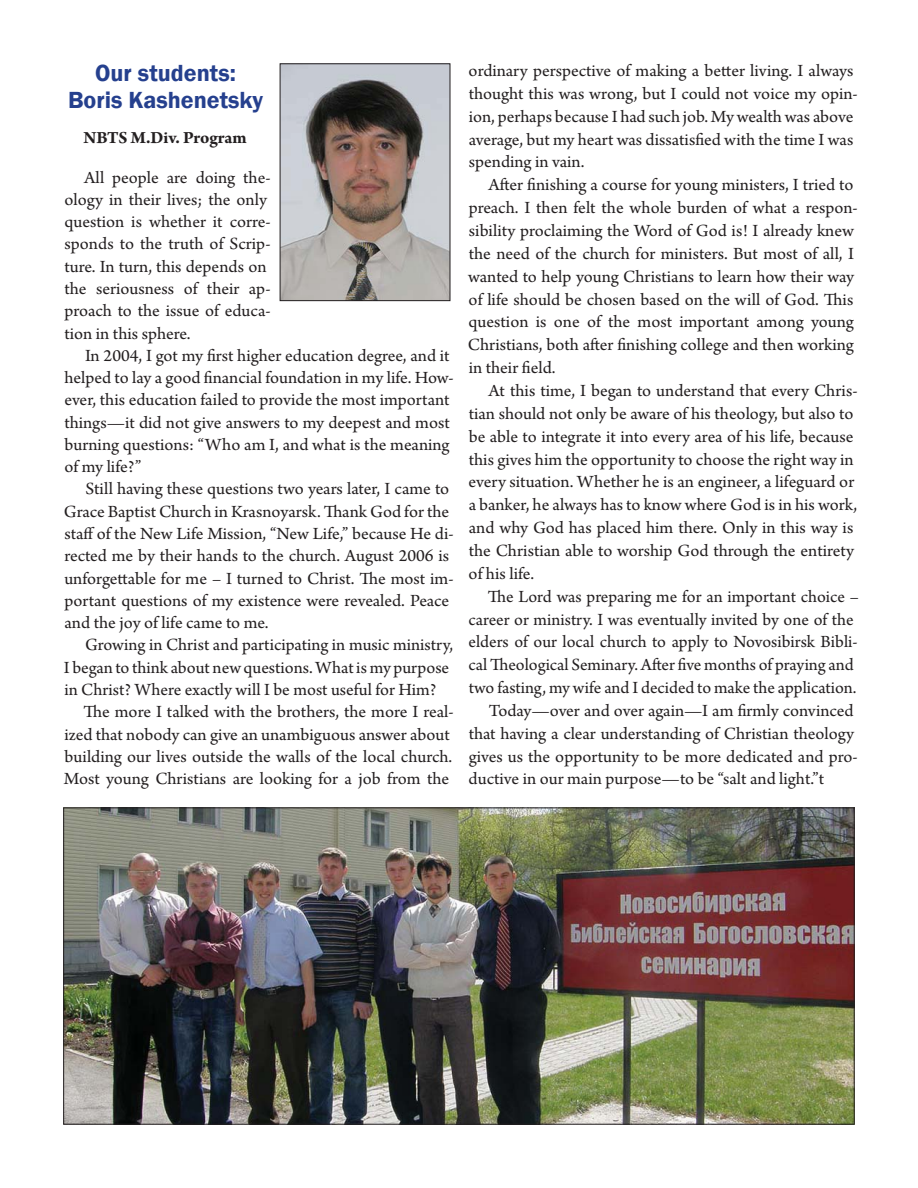
<style>
.page{position:relative;width:918px;height:1188px;background:#fff}
.page>*{position:absolute;margin:0;border:0;box-sizing:border-box;transform-origin:0 0}
.t1{font:600 24px/27.8px "Franklin Gothic";color:#25408e;text-align:center}
.t2{font:18px/22.8px "Arno Pro";color:#231f20}
.t3{font:700 18px "Arno Pro";color:#231f20}
</style>
<div class="page">
<img style="left:282px;top:66px;width:166px;height:233px">
<img style="left:65px;top:810px;width:787px;height:312px">
<h1 class="t1" style="left:68px;top:58px;width:197px">Our students:<br>Boris Kashenetsky</h1>
<p class="t3" style="left:84px;top:131px;width:165px">NBTS M.Div. Program</p>
<p class="t2" style="left:64px;top:168px;width:208px;line-height:22.4px;text-indent:20px">All people are doing the&shy;ology in their lives; the only question is whether it corre&shy;sponds to the truth of Scrip&shy;ture. In turn, this depends on the seriousness of their ap&shy;proach to the issue of educa&shy;tion in this sphere.</p>
<p class="t2" style="left:64px;top:346px;width:391px;line-height:22.4px;text-indent:21px">In 2004, I got my first higher education degree, and it helped to lay a good financial foundation in my life. How&shy;ever, this education failed to provide the most important things—it did not give answers to my deepest and most burning questions: “Who am I, and what is the meaning of my life?”</p>
<p class="t2" style="left:64px;top:480px;width:391px;line-height:22.4px;text-indent:22px">Still having these questions two years later, I came to Grace Baptist Church in Krasnoyarsk. Thank God for the staff of the New Life Mission, “New Life,” because He di&shy;rected me by their hands to the church. August 2006 is unforgettable for me – I turned to Christ. The most im&shy;portant questions of my existence were revealed. Peace and the joy of life came to me.</p>
<p class="t2" style="left:85px;top:635px;width:370px">Growing in Christ and participating in music ministry,</p>
<p class="t2" style="left:64px;top:658px;width:387px">I began to think about new questions. What is my purpose</p>
<p class="t2" style="left:64px;top:680px;width:373px">in Christ? Where exactly will I be most useful for Him?</p>
<p class="t2" style="left:84px;top:702px;width:372px">The more I talked with the brothers, the more I real-</p>
<p class="t2" style="left:64px;top:724px;width:387px">ized that nobody can give an unambiguous answer about</p>
<p class="t2" style="left:65px;top:747px;width:389px">building our lives outside the walls of the local church.</p>
<p class="t2" style="left:64px;top:769px;width:387px">Most young Christians are looking for a job from the</p>
<p class="t2" style="left:469px;top:61px;width:391px">ordinary perspective of making a better living. I always thought this was wrong, but I could not voice my opin&shy;ion, perhaps because I had such job. My wealth was above average, but my heart was dissatisfied with the time I was spending in vain.</p>
<p class="t2" style="left:468px;top:175px;width:391px;text-indent:20px">After finishing a course for young ministers, I tried to preach. I then felt the whole burden of what a respon&shy;sibility proclaiming the Word of God is! I already knew the need of the church for ministers. But most of all, I wanted to help young Christians to learn how their way of life should be chosen based on the will of God. This question is one of the most important among young Christians, both after finishing college and then working in their field.</p>
<p class="t2" style="left:469px;top:381px;width:391px;text-indent:20px">At this time, I began to understand that every Chris&shy;tian should not only be aware of his theology, but also to be able to integrate it into every area of his life, because this gives him the opportunity to choose the right way in every situation. Whether he is an engineer, a lifeguard or a banker, he always has to know where God is in his work, and why God has placed him there. Only in this way is the Christian able to worship God through the entirety of his life.</p>
<p class="t2" style="left:488px;top:587px;width:372px">The Lord was preparing me for an important choice –</p>
<p class="t2" style="left:469px;top:609px;width:386px">career or ministry. I was eventually invited by one of the</p>
<p class="t2" style="left:469px;top:632px;width:391px">elders of our local church to apply to Novosibirsk Bibli-</p>
<p class="t2" style="left:469px;top:655px;width:387px">cal Theological Seminary. After five months of praying and</p>
<p class="t2" style="left:469px;top:678px;width:389px">two fasting, my wife and I decided to make the application.</p>
<p class="t2" style="left:489px;top:701px;width:366px">Today—over and over again—I am firmly convinced</p>
<p class="t2" style="left:469px;top:724px;width:387px">that having a clear understanding of Christian theology</p>
<p class="t2" style="left:469px;top:747px;width:391px">gives us the opportunity to be more dedicated and pro-</p>
<p class="t2" style="left:469px;top:769px;width:357px">ductive in our main purpose—to be “salt and light.”t</p>
</div>
